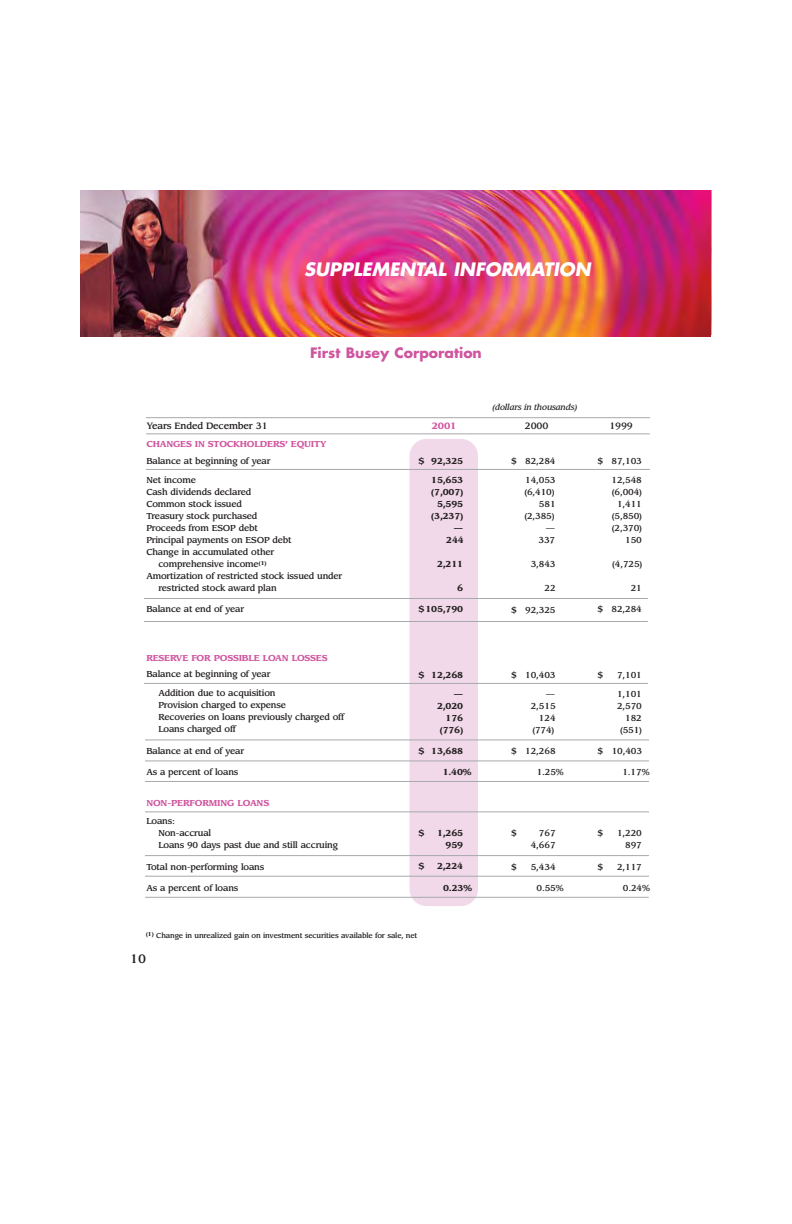
<style>
.page{position:relative;width:792px;height:1224px;background:#fff}
.page>*{position:absolute;margin:0;border:0;box-sizing:border-box;transform-origin:0 0}
.t1{font:italic 700 18px "Futura";color:#fff}
.t2{font:700 14px "Futura";color:#d0559f}
.t3{font:500 12px "Leawood";color:#231f20}
.t4{font:500 9px "Leawood";letter-spacing:-.02em;color:#231f20}
.t5{font:700 9px "Leawood";color:#d0559f}
.t6{font:500 8.5px/12px "Leawood";letter-spacing:-.02em;color:#231f20;text-align:right}
.t7{font:700 8.5px/12px "Leawood";letter-spacing:-.02em;color:#231f20;text-align:right}
.t8{font:700 8.5px "Leawood";letter-spacing:-.02em;color:#d0559f}
.t9{font:italic 500 8px "Leawood";letter-spacing:-.02em;color:#231f20}
.t10{font:500 7px "Leawood";letter-spacing:-.02em;color:#231f20}
</style>
<div class="page">
<div style="left:410px;top:439px;width:68px;height:467px;background:#f1d9e9;border-radius:17px"></div>
<hr style="left:146px;top:433px;width:504px;height:1px;background:#a7a9ac">
<hr style="left:146px;top:417px;width:504px;height:1px;background:#a7a9ac">
<hr style="left:146px;top:469px;width:504px;height:1px;background:#a7a9ac">
<hr style="left:144px;top:621px;width:504px;height:1px;background:#a7a9ac">
<hr style="left:144px;top:598px;width:504px;height:1px;background:#a7a9ac">
<hr style="left:144px;top:683px;width:504px;height:1px;background:#a7a9ac">
<hr style="left:145px;top:739px;width:504px;height:1px;background:#a7a9ac">
<hr style="left:145px;top:760px;width:504px;height:1px;background:#a7a9ac">
<hr style="left:145px;top:781px;width:504px;height:1px;background:#a7a9ac">
<hr style="left:145px;top:811px;width:504px;height:1px;background:#a7a9ac">
<hr style="left:145px;top:855px;width:504px;height:1px;background:#a7a9ac">
<hr style="left:145px;top:876px;width:504px;height:1px;background:#a7a9ac">
<hr style="left:145px;top:897px;width:504px;height:1px;background:#a7a9ac">
<img style="left:80px;top:190px;width:631px;height:146px">
<h1 class="t1" style="left:304px;top:261px;width:288px">SUPPLEMENTAL INFORMATION</h1>
<h2 class="t2" style="left:310px;top:346px;width:173px">First Busey Corporation</h2>
<p class="t9" style="left:492px;top:404px;width:87px">(dollars in thousands)</p>
<p class="t4" style="left:147px;top:422px;width:122px">Years Ended December 31</p>
<p class="t5" style="left:432px;top:422px;width:26px">2001</p>
<p class="t4" style="left:525px;top:422px;width:25px">2000</p>
<p class="t4" style="left:609px;top:422px;width:25px">1999</p>
<p class="t8" style="left:146px;top:441px;width:181px">CHANGES IN STOCKHOLDERS’ EQUITY</p>
<p class="t6" style="left:146px;top:456px;width:126px">Balance at beginning of year</p>
<p class="t6" style="left:146px;top:475px;width:51px">Net income</p>
<p class="t6" style="left:146px;top:487px;width:107px">Cash dividends declared</p>
<p class="t6" style="left:146px;top:499px;width:97px">Common stock issued</p>
<p class="t6" style="left:146px;top:511px;width:112px">Treasury stock purchased</p>
<p class="t6" style="left:146px;top:523px;width:113px">Proceeds from ESOP debt</p>
<p class="t6" style="left:146px;top:535px;width:147px">Principal payments on ESOP debt</p>
<p class="t6" style="left:146px;top:547px;width:129px">Change in accumulated other</p>
<p class="t6" style="left:158px;top:559px;width:110px">comprehensive income<sup>(1)</sup></p>
<p class="t6" style="left:146px;top:571px;width:197px">Amortization of restricted stock issued under</p>
<p class="t6" style="left:158px;top:583px;width:120px">restricted stock award plan</p>
<p class="t6" style="left:146px;top:604px;width:99px">Balance at end of year</p>
<p class="t8" style="left:146px;top:654px;width:183px">RESERVE FOR POSSIBLE LOAN LOSSES</p>
<p class="t6" style="left:146px;top:669px;width:126px">Balance at beginning of year</p>
<p class="t6" style="left:158px;top:688px;width:187px;text-align:left">Addition due to acquisition<br>Provision charged to expense<br>Recoveries on loans previously charged off<br>Loans charged off</p>
<p class="t6" style="left:146px;top:745px;width:99px">Balance at end of year</p>
<p class="t6" style="left:146px;top:767px;width:94px">As a percent of loans</p>
<p class="t8" style="left:146px;top:799px;width:124px">NON-PERFORMING LOANS</p>
<p class="t6" style="left:158px;top:816px;width:181px;text-align:left;text-indent:-12px">Loans:<br>Non-accrual<br>Loans 90 days past due and still accruing</p>
<p class="t6" style="left:146px;top:861px;width:119px">Total non-performing loans</p>
<p class="t6" style="left:146px;top:883px;width:94px">As a percent of loans</p>
<p class="t6" style="left:597px;top:456px;width:46px">$ 87,103</p>
<p class="t6" style="left:612px;top:475px;width:32px">12,548 (6,004)<br>1,411 (5,850) (2,370)<br>150</p>
<p class="t6" style="left:612px;top:559px;width:32px">(4,725)</p>
<p class="t6" style="left:631px;top:583px;width:13px">21</p>
<p class="t6" style="left:597px;top:604px;width:46px">$ 82,284</p>
<p class="t7" style="left:419px;top:456px;width:46px">$ 92,325</p>
<p class="t7" style="left:431px;top:475px;width:34px">15,653 (7,007)<br>5,595 (3,237) —<br>244</p>
<p class="t7" style="left:437px;top:559px;width:28px">2,211</p>
<p class="t7" style="left:457px;top:583px;width:7px">6</p>
<p class="t7" style="left:419px;top:604px;width:46px">$105,790</p>
<p class="t6" style="left:511px;top:456px;width:46px">$ 82,284</p>
<p class="t6" style="left:524px;top:475px;width:33px">14,053 (6,410)<br>581 (2,385) —<br>337</p>
<p class="t6" style="left:531px;top:559px;width:26px">3,843</p>
<p class="t6" style="left:544px;top:583px;width:13px">22</p>
<p class="t6" style="left:511px;top:604px;width:46px">$ 92,325</p>
<p class="t7" style="left:419px;top:669px;width:46px">$ 12,268</p>
<p class="t7" style="left:437px;top:689px;width:28px">—<br>2,020<br>176 (776)</p>
<p class="t7" style="left:419px;top:746px;width:46px">$ 13,688</p>
<p class="t7" style="left:443px;top:767px;width:30px">1.40%</p>
<p class="t6" style="left:597px;top:669px;width:7px">$</p>
<p class="t6" style="left:617px;top:669px;width:26px">7,101</p>
<p class="t6" style="left:617px;top:689px;width:27px">1,101<br>2,570<br>182 (551)</p>
<p class="t6" style="left:597px;top:746px;width:46px">$ 10,403</p>
<p class="t6" style="left:622px;top:767px;width:29px">1.17%</p>
<p class="t6" style="left:511px;top:670px;width:46px">$ 10,403</p>
<p class="t6" style="left:531px;top:689px;width:26px">—<br>2,515<br>124 (774)</p>
<p class="t6" style="left:511px;top:746px;width:46px">$ 12,268</p>
<p class="t6" style="left:537px;top:767px;width:29px">1.25%</p>
<p class="t7" style="left:419px;top:828px;width:7px">$</p>
<p class="t7" style="left:437px;top:828px;width:28px">1,265<br>959</p>
<p class="t7" style="left:419px;top:861px;width:7px">$</p>
<p class="t7" style="left:437px;top:861px;width:28px">2,224</p>
<p class="t7" style="left:443px;top:882px;width:30px">0.23%</p>
<p class="t6" style="left:597px;top:828px;width:7px">$</p>
<p class="t6" style="left:617px;top:828px;width:26px">1,220<br>897</p>
<p class="t6" style="left:597px;top:861px;width:7px">$</p>
<p class="t6" style="left:617px;top:861px;width:26px">2,117</p>
<p class="t6" style="left:623px;top:883px;width:29px">0.24%</p>
<p class="t6" style="left:511px;top:828px;width:7px">$</p>
<p class="t6" style="left:531px;top:828px;width:26px">767<br>4,667</p>
<p class="t6" style="left:511px;top:861px;width:7px">$</p>
<p class="t6" style="left:531px;top:861px;width:26px">5,434</p>
<p class="t6" style="left:537px;top:883px;width:29px">0.55%</p>
<p class="t10" style="left:146px;top:932px;width:273px"><sup>(1)</sup> Change in unrealized gain on investment securities available for sale, net</p>
<h3 class="t3" style="left:130px;top:953px;width:18px">10</h3>
</div>
